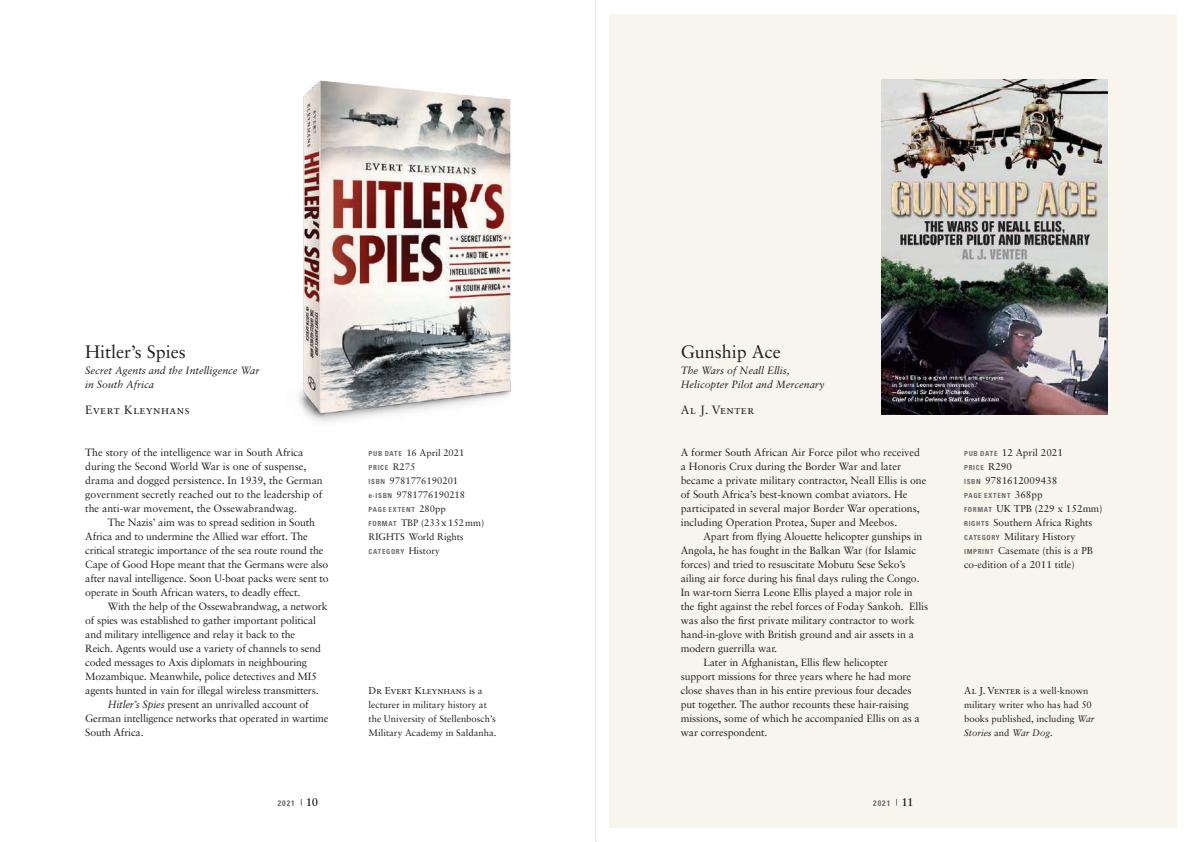
<style>
.page{position:relative;width:1191px;height:842px;background:#fff}
.page>*{position:absolute;margin:0;border:0;box-sizing:border-box;transform-origin:0 0}
.t1{font:18px "Sabon";color:#231f20}
.t2{font:12px "Sabon Roman SC";letter-spacing:.04em;color:#231f20}
.t3{font:600 12px "Sabon MT Std";color:#231f20}
.t4{font:10.5px/14px "Sabon";letter-spacing:-.01em;color:#231f20}
.t5{font:italic 10.5px/14px "Sabon";color:#231f20}
.t6{font:10px/14px "Sabon";color:#231f20}
.t7{font:10px "Sabon Roman SC";color:#231f20}
.t8{font:9.5px/14px "Sabon";color:#231f20}
.t9{font:700 condensed 8px "Univers";letter-spacing:.12em;color:#6c6d70}
.t10{font:700 condensed 7px "Univers";letter-spacing:.09em;color:#6c6d70}
.s1{font-style:italic}
.s2{font-family:"Univers";font-weight:700;font-stretch:condensed;font-size:7px;color:#6c6d70}
.s3{font-family:"Sabon";font-weight:400;font-stretch:normal;font-size:9.5px;color:#231f20}
.s4{font-family:"Univers";font-weight:700;font-stretch:condensed;font-size:7.5px;color:#6c6d70}
.s5{font-size:10px}
.s6{font-family:"Sabon";font-size:9.5px}
.s7{font-family:"Sabon MT Std";font-weight:600;font-stretch:normal;font-size:12px;color:#231f20}
.s8{font-size:7px}
.s9{font-family:"Sabon";font-weight:400;font-stretch:normal;font-size:10px;color:#231f20}
.s10{font-family:"Sabon Roman SC";font-size:10px}
</style>
<div class="page">
<div style="left:609px;top:14px;width:567px;height:814px;background:#f8f6ec"></div>
<img style="left:299px;top:80px;width:211px;height:342px">
<img style="left:881px;top:79px;width:226px;height:335px">
<svg style="left:595px;top:0;width:1px;height:842px"></svg>
<h1 class="t1" style="left:85px;top:341px;width:102px">Hitler’s Spies</h1>
<p class="t5" style="left:85px;top:363px;width:176px">Secret Agents and the Intelligence War in South Africa</p>
<p class="t2" style="left:85px;top:403px;width:106px">Evert Kleynhans</p>
<p class="t4" style="left:85px;top:445px;width:239px">The story of the intelligence war in South Africa during the Second World War is one of suspense, drama and dogged persistence. In 1939, the German government secretly reached out to the leadership of the anti-war movement, the Ossewabrandwag.</p>
<p class="t4" style="left:85px;top:515px;width:245px;text-indent:23px">The Nazis’ aim was to spread sedition in South Africa and to undermine the Allied war effort. The critical strategic importance of the sea route round the Cape of Good Hope meant that the Germans were also after naval intelligence. Soon U-boat packs were sent to operate in South African waters, to deadly effect.</p>
<p class="t4" style="left:108px;top:599px;width:221px">With the help of the Ossewabrandwag, a network</p>
<p class="t4" style="left:85px;top:613px;width:232px">of spies was established to gather important political</p>
<p class="t4" style="left:85px;top:627px;width:211px">and military intelligence and relay it back to the</p>
<p class="t4" style="left:85px;top:641px;width:237px">Reich. Agents would use a variety of channels to send</p>
<p class="t4" style="left:85px;top:655px;width:223px">coded messages to Axis diplomats in neighbouring</p>
<p class="t4" style="left:85px;top:669px;width:233px">Mozambique. Meanwhile, police detectives and MI5</p>
<p class="t4" style="left:85px;top:683px;width:235px">agents hunted in vain for illegal wireless transmitters.</p>
<p class="t4" style="left:108px;top:697px;width:202px"><span class="s1">Hitler’s Spies</span> present an unrivalled account of</p>
<p class="t4" style="left:85px;top:711px;width:245px">German intelligence networks that operated in wartime</p>
<p class="t4" style="left:85px;top:725px;width:60px">South Africa.</p>
<p class="t8" style="left:369px;top:446px;width:97px"><span class="s2">PUB DATE</span> 16 April 2021</p>
<p class="t10" style="left:369px;top:463px;width:48px">PRICE <span class="s3">R275</span></p>
<p class="t8" style="left:369px;top:474px;width:98px"><span class="s2">ISBN</span> 9781776190201 <span class="s4">e</span><span class="s2">-ISBN</span> 9781776190218</p>
<p class="t10" style="left:369px;top:505px;width:79px">PAGE EXTENT <span class="s3">280pp</span></p>
<p class="t8" style="left:369px;top:516px;width:117px"><span class="s2">FORMAT</span> TBP (233<span class="s5">x</span>152mm)<br>RIGHTS World Rights</p>
<p class="t10" style="left:369px;top:547px;width:73px">CATEGORY <span class="s3">History</span></p>
<p class="t7" style="left:369px;top:685px;width:116px">Dr Evert Kleynhans <span class="s6">is a</span></p>
<p class="t8" style="left:369px;top:698px;width:129px">lecturer in military history at the University of Stellenbosch’s<br>Military Academy in Saldanha.</p>
<h1 class="t1" style="left:680px;top:341px;width:102px">Gunship Ace</h1>
<p class="t5" style="left:680px;top:363px;width:145px">The Wars of Neall Ellis,<br>Helicopter Pilot and Mercenary</p>
<p class="t2" style="left:680px;top:403px;width:75px">Al J. Venter</p>
<p class="t4" style="left:680px;top:445px;width:247px">A former South African Air Force pilot who received a Honoris Crux during the Border War and later became a private military contractor, Neall Ellis is one of South Africa’s best-known combat aviators. He participated in several major Border War operations, including Operation Protea, Super and Meebos.</p>
<p class="t4" style="left:703px;top:529px;width:220px">Apart from flying Alouette helicopter gunships in</p>
<p class="t4" style="left:680px;top:543px;width:237px">Angola, he has fought in the Balkan War (for Islamic</p>
<p class="t4" style="left:680px;top:557px;width:226px">forces) and tried to resuscitate Mobutu Sese Seko’s</p>
<p class="t4" style="left:680px;top:571px;width:240px">ailing air force during his final days ruling the Congo.</p>
<p class="t4" style="left:680px;top:585px;width:233px">In war-torn Sierra Leone Ellis played a major role in</p>
<p class="t4" style="left:680px;top:599px;width:249px">the fight against the rebel forces of Foday Sankoh. Ellis</p>
<p class="t4" style="left:680px;top:613px;width:235px">was also the first private military contractor to work</p>
<p class="t4" style="left:680px;top:627px;width:235px">hand-in-glove with British ground and air assets in a</p>
<p class="t4" style="left:680px;top:641px;width:98px">modern guerrilla war.</p>
<p class="t4" style="left:703px;top:655px;width:186px">Later in Afghanistan, Ellis flew helicopter</p>
<p class="t4" style="left:680px;top:669px;width:232px">support missions for three years where he had more</p>
<p class="t4" style="left:680px;top:683px;width:232px">close shaves than in his entire previous four decades</p>
<p class="t4" style="left:680px;top:697px;width:229px">put together. The author recounts these hair-raising</p>
<p class="t4" style="left:680px;top:711px;width:241px">missions, some of which he accompanied Ellis on as a</p>
<p class="t4" style="left:680px;top:725px;width:88px">war correspondent.</p>
<p class="t9" style="left:278px;top:798px;width:19px">2021</p>
<p class="t9" style="left:873px;top:798px;width:42px">2021 <sup>|</sup> <span class="s7">11</span></p>
<p class="t3" style="left:300px;top:795px;width:19px"><span class="s8">|</span> 10</p>
<p class="t6" style="left:964px;top:445px;width:100px"><span class="s2">PUB DATE</span> 12 April 2021</p>
<p class="t10" style="left:964px;top:463px;width:49px">PRICE <span class="s9">R290</span></p>
<p class="t6" style="left:964px;top:473px;width:95px"><span class="s2">ISBN</span> 9781612009438</p>
<p class="t10" style="left:964px;top:491px;width:80px">PAGE EXTENT <span class="s9">368pp</span></p>
<p class="t6" style="left:964px;top:501px;width:140px"><span class="s2">FORMAT</span> UK TPB (229 x 152mm)<br><span class="s2">RIGHTS</span> Southern Africa Rights<br><span class="s2">CATEGORY</span> Military History<br><span class="s2">IMPRINT</span> Casemate (this is a PB co-edition of a 2011 title)</p>
<p class="t8" style="left:964px;top:684px;width:132px"><span class="s10">Al J. Venter</span> is a well-known military writer who has had 50 books published, including <span class="s1">War<br>Stories</span> and <span class="s1">War Dog</span>.</p>
</div>
